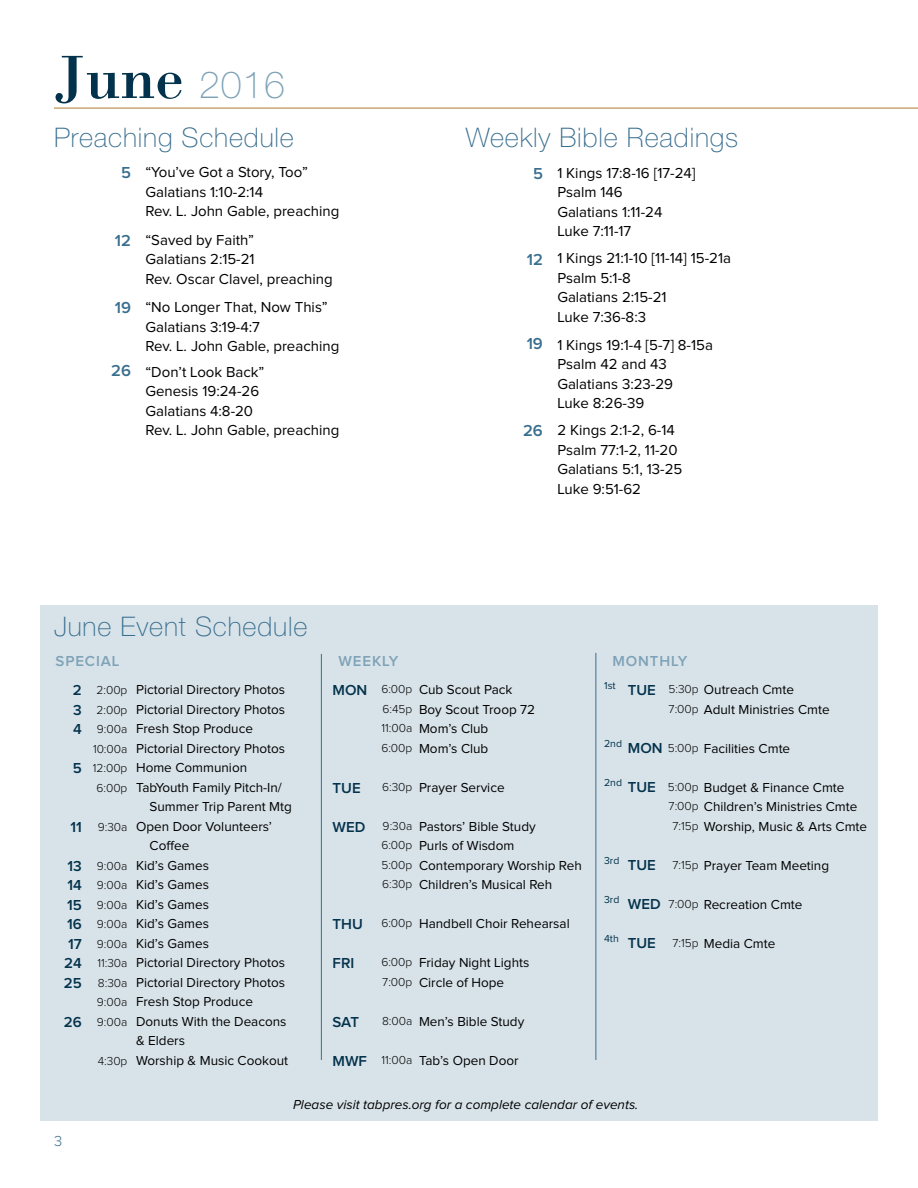
<style>
.page{position:relative;width:918px;height:1188px;background:#fff}
.page>*{position:absolute;margin:0;border:0;box-sizing:border-box;transform-origin:0 0}
.t1{font:63px "Bodoni Std";color:#03324c}
.t2{font:100 27px "Helvetica Neue LT Std";letter-spacing:.03em;color:#396e8f}
.t3{font:600 16.5px "Proxima Nova";color:#396e8f}
.t4{font:15px/19.5px "Proxima Nova";color:#000}
.t5{font:600 15px/19.5px "Proxima Nova";color:#03324c;text-align:justify}
.t6{font:600 15px "Proxima Nova";letter-spacing:.06em;color:#7ea2b7}
.t7{font:300 15px "Proxima Nova";color:#396e8f}
.t8{font:13.5px/19.5px "Proxima Nova";color:#000}
.t9{font:italic 13.5px "Proxima Nova";color:#000}
.t10{font:300 12px/19.5px "Proxima Nova";color:#000;text-align:justify}
.t11{font:10.5px "Proxima Nova";color:#03324c}
.s1{font-family:"Helvetica Neue LT Std";font-weight:100;font-size:37.5px;color:#7ea2b7}
</style>
<div class="page">
<hr style="left:54px;top:108px;width:864px;height:1px;background:#ba8746">
<div style="left:40px;top:605px;width:838px;height:515px;background:#d8e3e9"></div>
<hr style="left:321px;top:654px;width:1px;height:406px;background:#396e8f">
<hr style="left:596px;top:653px;width:1px;height:407px;background:#396e8f">
<h1 class="t1" style="left:54px;top:39px;width:232px">June <span class="s1">2016</span></h1>
<h2 class="t2" style="left:54px;top:122px;width:241px">Preaching Schedule</h2>
<h2 class="t2" style="left:466px;top:122px;width:274px">Weekly Bible Readings</h2>
<p class="t4" style="left:145px;top:163px;width:195px">“You’ve Got a Story, Too”<br>Galatians 1:10-2:14<br>Rev. L. John Gable, preaching</p>
<p class="t4" style="left:145px;top:230px;width:189px">“Saved by Faith”<br>Galatians 2:15-21<br>Rev. Oscar Clavel, preaching</p>
<p class="t4" style="left:145px;top:298px;width:195px">“No Longer That, Now This”<br>Galatians 3:19-4:7<br>Rev. L. John Gable, preaching</p>
<p class="t4" style="left:145px;top:362px;width:195px">“Don’t Look Back”<br>Genesis 19:24-26<br>Galatians 4:8-20<br>Rev. L. John Gable, preaching</p>
<p class="t3" style="left:121px;top:165px;width:11px">5</p>
<p class="t4" style="left:557px;top:164px;width:140px">1 Kings 17:8-16 [17-24]<br>Psalm 146<br>Galatians 1:11-24<br>Luke 7:11-17</p>
<p class="t4" style="left:557px;top:249px;width:175px">1 Kings 21:1-10 [11-14] 15-21a<br>Psalm 5:1-8<br>Galatians 2:15-21<br>Luke 7:36-8:3</p>
<p class="t4" style="left:557px;top:336px;width:157px">1 Kings 19:1-4 [5-7] 8-15a<br>Psalm 42 and 43<br>Galatians 3:23-29<br>Luke 8:26-39</p>
<p class="t4" style="left:557px;top:421px;width:127px">2 Kings 2:1-2, 6-14<br>Psalm 77:1-2, 11-20<br>Galatians 5:1, 13-25<br>Luke 9:51-62</p>
<p class="t3" style="left:533px;top:166px;width:11px">5</p>
<p class="t3" style="left:115px;top:233px;width:18px">12</p>
<p class="t3" style="left:527px;top:252px;width:18px">12</p>
<p class="t3" style="left:115px;top:300px;width:18px">19</p>
<p class="t3" style="left:527px;top:336px;width:18px">19</p>
<p class="t3" style="left:111px;top:363px;width:21px">26</p>
<p class="t3" style="left:523px;top:423px;width:21px">26</p>
<h2 class="t2" style="left:54px;top:611px;width:255px">June Event Schedule</h2>
<p class="t6" style="left:56px;top:654px;width:65px">SPECIAL</p>
<p class="t6" style="left:339px;top:654px;width:61px">WEEKLY</p>
<p class="t6" style="left:612px;top:654px;width:76px">MONTHLY</p>
<p class="t11" style="left:604px;top:681px;width:13px">1st</p>
<p class="t5" style="left:628px;top:681px;width:30px">TUE</p>
<p class="t10" style="left:381px;top:680px;width:33px">6:00p 6:45p 11:00a 6:00p</p>
<p class="t10" style="left:382px;top:777px;width:32px">6:30p</p>
<p class="t10" style="left:381px;top:816px;width:33px">9:30a 6:00p 5:00p 6:30p</p>
<p class="t10" style="left:381px;top:914px;width:33px">6:00p</p>
<p class="t10" style="left:381px;top:953px;width:33px">6:00p<br>7:00p</p>
<p class="t10" style="left:382px;top:1011px;width:32px">8:00a</p>
<p class="t10" style="left:382px;top:1050px;width:32px">11:00a</p>
<p class="t10" style="left:668px;top:680px;width:32px">5:30p<br>7:00p</p>
<p class="t10" style="left:668px;top:738px;width:32px">5:00p</p>
<p class="t10" style="left:668px;top:777px;width:32px;text-align:center">5:00p<br>7:00p<br>7:15p</p>
<p class="t10" style="left:673px;top:855px;width:28px">7:15p</p>
<p class="t10" style="left:669px;top:894px;width:32px">7:00p</p>
<p class="t10" style="left:673px;top:933px;width:28px">7:15p</p>
<p class="t8" style="left:419px;top:681px;width:118px">Cub Scout Pack<br>Boy Scout Troop 72<br>Mom’s Club<br>Mom’s Club</p>
<p class="t8" style="left:419px;top:778px;width:87px">Prayer Service</p>
<p class="t8" style="left:419px;top:817px;width:164px">Pastors’ Bible Study<br>Purls of Wisdom<br>Contemporary Worship Reh<br>Children’s Musical Reh</p>
<p class="t8" style="left:419px;top:915px;width:152px">Handbell Choir Rehearsal</p>
<p class="t8" style="left:419px;top:954px;width:112px">Friday Night Lights<br>Circle of Hope</p>
<p class="t8" style="left:419px;top:1012px;width:107px">Men’s Bible Study</p>
<p class="t8" style="left:419px;top:1051px;width:101px">Tab’s Open Door</p>
<p class="t8" style="left:704px;top:681px;width:127px">Outreach Cmte<br>Adult Ministries Cmte</p>
<p class="t8" style="left:704px;top:739px;width:88px">Facilities Cmte</p>
<p class="t8" style="left:704px;top:778px;width:165px">Budget &amp; Finance Cmte<br>Children’s Ministries Cmte<br>Worship, Music &amp; Arts Cmte</p>
<p class="t8" style="left:704px;top:856px;width:127px">Prayer Team Meeting</p>
<p class="t8" style="left:704px;top:895px;width:100px">Recreation Cmte</p>
<p class="t8" style="left:704px;top:934px;width:73px">Media Cmte</p>
<p class="t8" style="left:136px;top:681px;width:151px">Pictorial Directory Photos</p>
<p class="t8" style="left:136px;top:700px;width:151px">Pictorial Directory Photos</p>
<p class="t8" style="left:136px;top:720px;width:118px">Fresh Stop Produce</p>
<p class="t8" style="left:136px;top:739px;width:151px">Pictorial Directory Photos</p>
<p class="t8" style="left:136px;top:759px;width:113px">Home Communion</p>
<p class="t8" style="left:136px;top:778px;width:147px">TabYouth Family Pitch-In/</p>
<p class="t8" style="left:150px;top:798px;width:144px">Summer Trip Parent Mtg</p>
<p class="t8" style="left:136px;top:817px;width:137px">Open Door Volunteers’</p>
<p class="t8" style="left:150px;top:837px;width:41px">Coffee</p>
<p class="t8" style="left:136px;top:856px;width:74px">Kid’s Games</p>
<p class="t8" style="left:136px;top:876px;width:74px">Kid’s Games</p>
<p class="t8" style="left:136px;top:895px;width:74px">Kid’s Games</p>
<p class="t8" style="left:136px;top:915px;width:74px">Kid’s Games</p>
<p class="t8" style="left:136px;top:934px;width:74px">Kid’s Games</p>
<p class="t8" style="left:136px;top:954px;width:151px">Pictorial Directory Photos</p>
<p class="t8" style="left:136px;top:973px;width:151px">Pictorial Directory Photos</p>
<p class="t8" style="left:136px;top:993px;width:118px">Fresh Stop Produce</p>
<p class="t8" style="left:136px;top:1012px;width:152px">Donuts With the Deacons</p>
<p class="t8" style="left:136px;top:1032px;width:50px">&amp; Elders</p>
<p class="t8" style="left:136px;top:1051px;width:154px">Worship &amp; Music Cookout</p>
<p class="t5" style="left:333px;top:681px;width:36px">MON</p>
<p class="t5" style="left:73px;top:681px;width:10px">2<br>3<br>4</p>
<p class="t5" style="left:73px;top:759px;width:10px">5</p>
<p class="t10" style="left:93px;top:681px;width:36px;text-align:center">2:00p<br>2:00p<br>9:00a<br>10:00a<br>12:00p<br>6:00p</p>
<p class="t10" style="left:98px;top:818px;width:31px">9:30a</p>
<p class="t10" style="left:97px;top:857px;width:32px">9:00a 9:00a 9:00a 9:00a 9:00a 11:30a 8:30a 9:00a 9:00a</p>
<p class="t10" style="left:98px;top:1052px;width:31px">4:30p</p>
<p class="t11" style="left:604px;top:739px;width:20px">2nd</p>
<p class="t11" style="left:604px;top:778px;width:20px">2nd</p>
<p class="t5" style="left:628px;top:739px;width:36px">MON</p>
<p class="t5" style="left:628px;top:778px;width:30px">TUE</p>
<p class="t5" style="left:333px;top:779px;width:30px">TUE</p>
<p class="t5" style="left:333px;top:818px;width:34px">WED</p>
<p class="t5" style="left:70px;top:818px;width:13px">11</p>
<p class="t5" style="left:64px;top:857px;width:19px">13<br>14<br>15<br>16<br>17<br>24<br>25</p>
<p class="t5" style="left:64px;top:1013px;width:19px">26</p>
<p class="t11" style="left:604px;top:856px;width:17px">3rd</p>
<p class="t11" style="left:604px;top:895px;width:17px">3rd</p>
<p class="t11" style="left:604px;top:934px;width:16px">4th</p>
<p class="t5" style="left:628px;top:856px;width:30px">TUE</p>
<p class="t5" style="left:628px;top:895px;width:34px">WED</p>
<p class="t5" style="left:628px;top:934px;width:30px">TUE</p>
<p class="t5" style="left:333px;top:915px;width:32px">THU</p>
<p class="t5" style="left:333px;top:954px;width:23px">FRI</p>
<p class="t5" style="left:333px;top:1013px;width:28px">SAT</p>
<p class="t5" style="left:333px;top:1052px;width:36px">MWF</p>
<p class="t7" style="left:54px;top:1134px;width:10px">3</p>
<p class="t9" style="left:293px;top:1098px;width:347px">Please visit tabpres.org for a complete calendar of events.</p>
</div>
